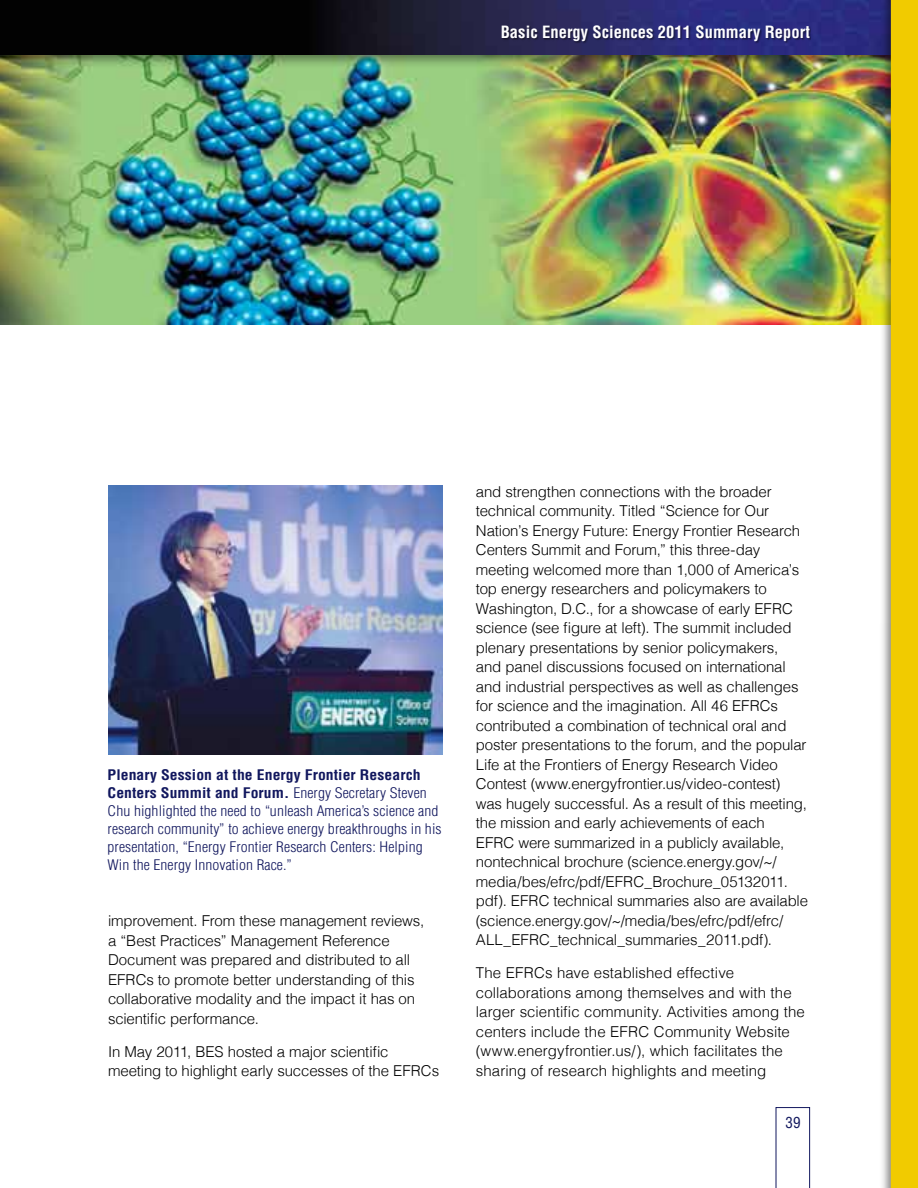
<style>
.page{position:relative;width:918px;height:1188px;background:#fff}
.page>*{position:absolute;margin:0;border:0;box-sizing:border-box;transform-origin:0 0}
.t1{font:700 condensed 16.5px "Helvetica";letter-spacing:.005em;color:#fff}
.t2{font:300 15px/19.5px "Helvetica";letter-spacing:-.01em;color:#000}
.t3{font:condensed 15px "Helvetica";color:#11175e}
.t4{font:300 condensed 14.25px/18px "Helvetica";letter-spacing:.005em;color:#11175e;scale:1.1 1}
.s1{font-weight:700}
</style>
<div class="page">
<img style="left:0;top:70px;width:879px;height:254px">
<div style="left:0;top:0;width:918px;height:70px;background:#000;opacity:.56"></div>
<img style="left:0;top:0;width:879px;height:54px">
<div style="left:879px;top:0;width:39px;height:1188px;background:#000;opacity:.49"></div>
<div style="left:891px;top:0;width:27px;height:1188px;background:#f1cb00"></div>
<svg style="left:776px;top:1107px;width:34px;height:81px"></svg>
<div style="left:502px;top:26px;width:309px;height:18px;background:#000;opacity:.49"></div>
<img style="left:108px;top:486px;width:335px;height:268px">
<p class="t1" style="left:501px;top:22px;width:311px">Basic Energy Sciences 2011 Summary Report</p>
<p class="t4" style="left:108px;top:766px;width:305px"><span class="s1">Plenary Session at the Energy Frontier Research Centers Summit and Forum.</span> Energy Secretary Steven Chu highlighted the need to “unleash America’s science and research community” to achieve energy breakthroughs in his presentation, “Energy Frontier Research Centers: Helping Win the Energy Innovation Race.”</p>
<p class="t2" style="left:108px;top:911px;width:318px">improvement. From these management reviews, a “Best Practices” Management Reference Document was prepared and distributed to all EFRCs to promote better understanding of this collaborative modality and the impact it has on scientific performance.</p>
<p class="t2" style="left:108px;top:1041px;width:333px">In May 2011, BES hosted a major scientific meeting to highlight early successes of the EFRCs</p>
<p class="t2" style="left:476px;top:482px;width:334px">and strengthen connections with the broader technical community. Titled “Science for Our Nation’s Energy Future: Energy Frontier Research Centers Summit and Forum,” this three-day meeting welcomed more than 1,000 of America’s top energy researchers and policymakers to Washington, D.C., for a showcase of early EFRC science (see figure at left). The summit included plenary presentations by senior policymakers,<br>and panel discussions focused on international and industrial perspectives as well as challenges for science and the imagination. All 46 EFRCs contributed a combination of technical oral and poster presentations to the forum, and the popular Life at the Frontiers of Energy Research Video Contest (www.energyfrontier.us/video-contest) was hugely successful. As a result of this meeting, the mission and early achievements of each<br>EFRC were summarized in a publicly available, nontechnical brochure (science.energy.gov/~/ media/bes/efrc/pdf/EFRC_Brochure_05132011. pdf). EFRC technical summaries also are available (science.energy.gov/~/media/bes/efrc/pdf/efrc/ ALL_EFRC_technical_summaries_2011.pdf).</p>
<p class="t2" style="left:476px;top:963px;width:331px">The EFRCs have established effective collaborations among themselves and with the larger scientific community. Activities among the centers include the EFRC Community Website (www.energyfrontier.us/), which facilitates the sharing of research highlights and meeting</p>
<p class="t3" style="left:786px;top:1114px;width:16px">39</p>
</div>
